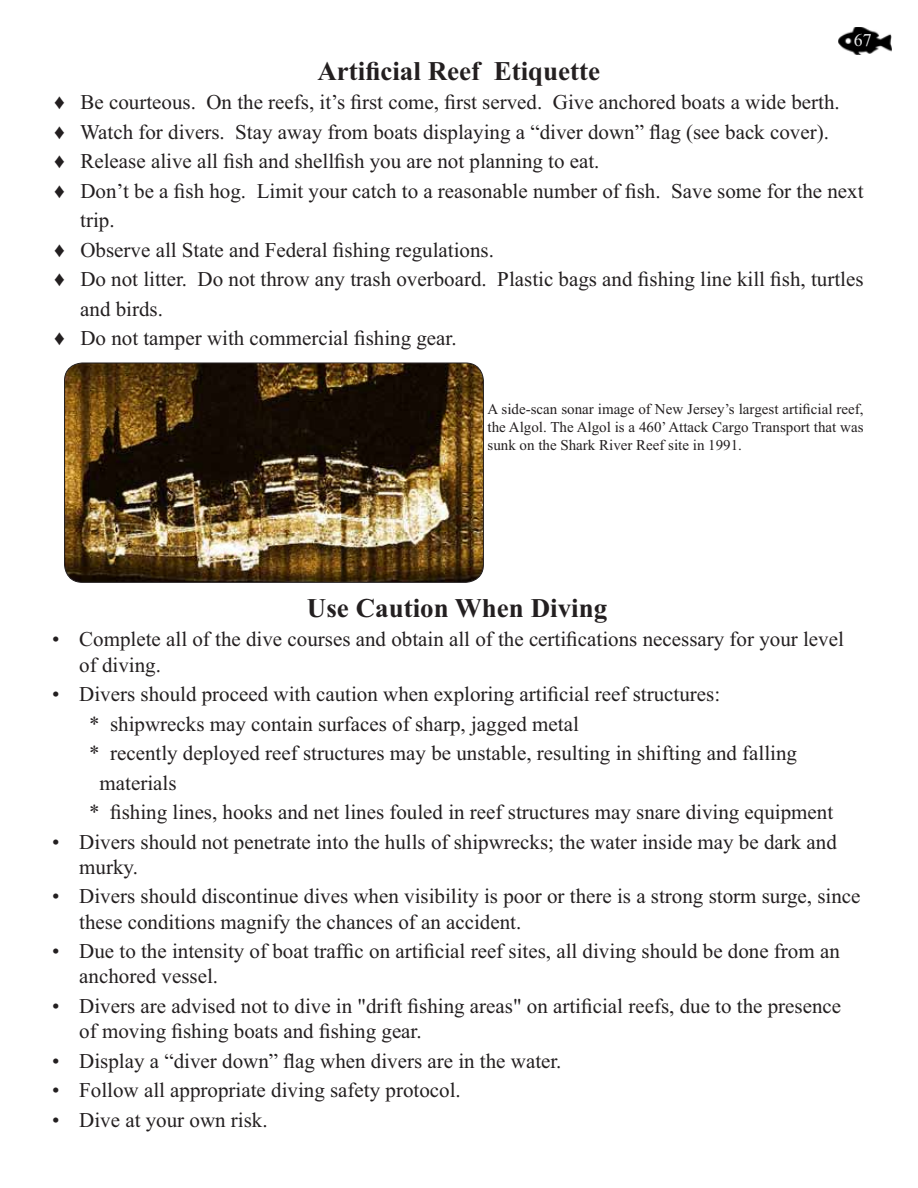
<style>
.page{position:relative;width:918px;height:1188px;background:#fff}
.page>*{position:absolute;margin:0;border:0;box-sizing:border-box;transform-origin:0 0}
.t1{font:700 27px "Times New Roman";color:#231f20}
.t2{font:21px/25.2px "Times New Roman";color:#231f20}
.t3{font:18px "Times New Roman";color:#e9eaeb}
.t4{font:15px/18px "Times New Roman";color:#231f20;text-align:justify}
</style>
<div class="page">
<img style="left:838px;top:27px;width:53px;height:27px">
<img style="left:64px;top:363px;width:419px;height:219px;border-radius:18px">
<div style="left:64px;top:363px;width:420px;height:220px;border:1px solid #231f20;border-radius:18px"></div>
<p class="t3" style="left:854px;top:34px;width:19px">67</p>
<p class="t1" style="left:317px;top:62px;width:284px">Artificial Reef Etiquette</p>
<p class="t2" style="left:54px;top:92px;width:787px">♦ Be courteous. On the reefs, it’s first come, first served. Give anchored boats a wide berth.</p>
<p class="t2" style="left:54px;top:121px;width:776px">♦ Watch for divers. Stay away from boats displaying a “diver down” flag (see back cover).</p>
<p class="t2" style="left:54px;top:151px;width:547px">♦ Release alive all fish and shellfish you are not planning to eat.</p>
<p class="t2" style="left:54px;top:180px;width:811px">♦ Don’t be a fish hog. Limit your catch to a reasonable number of fish. Save some for the next</p>
<p class="t2" style="left:80px;top:210px;width:36px">trip.</p>
<p class="t2" style="left:54px;top:239px;width:441px">♦ Observe all State and Federal fishing regulations.</p>
<p class="t2" style="left:54px;top:269px;width:811px">♦ Do not litter. Do not throw any trash overboard. Plastic bags and fishing line kill fish, turtles</p>
<p class="t2" style="left:80px;top:298px;width:84px">and birds.</p>
<p class="t2" style="left:54px;top:328px;width:404px">♦ Do not tamper with commercial fishing gear.</p>
<p class="t4" style="left:488px;top:401px;width:378px">A side-scan sonar image of New Jersey’s largest artificial reef, the Algol. The Algol is a 460’ Attack Cargo Transport that was sunk on the Shark River Reef site in 1991.</p>
<p class="t1" style="left:307px;top:599px;width:302px">Use Caution When Diving</p>
<p class="t2" style="left:79px;top:629px;width:766px;text-indent:-27px">• Complete all of the dive courses and obtain all of the certifications necessary for your level of diving.</p>
<p class="t2" style="left:52px;top:683px;width:669px">• Divers should proceed with caution when exploring artificial reef structures:</p>
<p class="t2" style="left:89px;top:713px;width:491px">* shipwrecks may contain surfaces of sharp, jagged metal</p>
<p class="t2" style="left:89px;top:742px;width:710px">* recently deployed reef structures may be unstable, resulting in shifting and falling</p>
<p class="t2" style="left:100px;top:772px;width:78px">materials</p>
<p class="t2" style="left:89px;top:801px;width:746px">* fishing lines, hooks and net lines fouled in reef structures may snare diving equipment</p>
<p class="t2" style="left:79px;top:831px;width:759px;text-indent:-27px">• Divers should not penetrate into the hulls of shipwrecks; the water inside may be dark and murky.</p>
<p class="t2" style="left:79px;top:886px;width:783px;text-indent:-27px">• Divers should discontinue dives when visibility is poor or there is a strong storm surge, since these conditions magnify the chances of an accident.</p>
<p class="t2" style="left:79px;top:940px;width:762px;text-indent:-27px">• Due to the intensity of boat traffic on artificial reef sites, all diving should be done from an anchored vessel.</p>
<p class="t2" style="left:79px;top:995px;width:763px;text-indent:-27px">• Divers are advised not to dive in "drift fishing areas" on artificial reefs, due to the presence of moving fishing boats and fishing gear.</p>
<p class="t2" style="left:52px;top:1050px;width:511px">• Display a “diver down” flag when divers are in the water.</p>
<p class="t2" style="left:52px;top:1079px;width:410px">• Follow all appropriate diving safety protocol.</p>
<p class="t2" style="left:52px;top:1109px;width:217px">• Dive at your own risk.</p>
</div>
